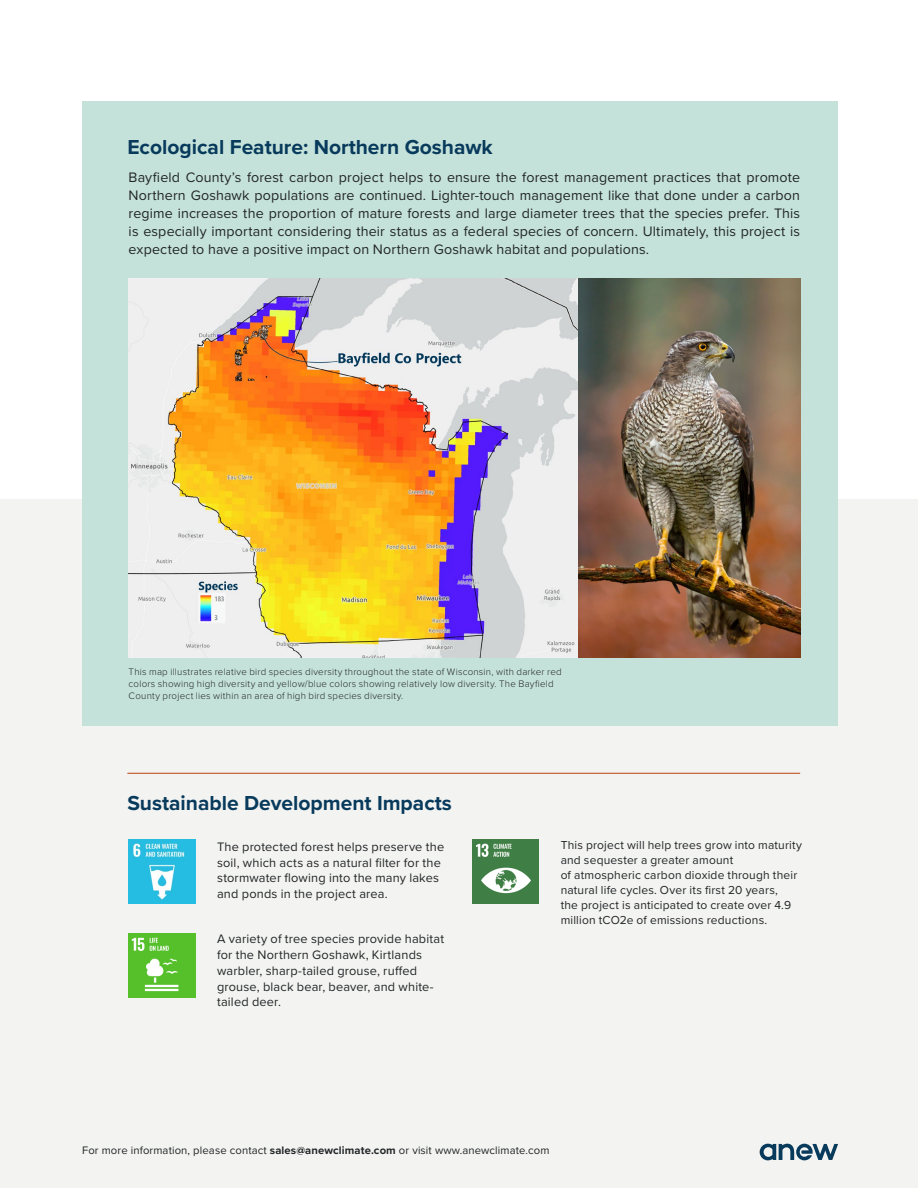
<style>
.page{position:relative;width:918px;height:1188px;background:#fff}
.page>*{position:absolute;margin:0;border:0;box-sizing:border-box;transform-origin:0 0}
.Body_Headers{font:700 21px "Proxima Nova";color:#083a5c}
.Body_Copy{font:14.25px/18px "Proxima Nova";letter-spacing:.01em;color:#222628;text-align:justify}
.SDG_Descriptions{font:12.75px/15.8px "Proxima Nova";letter-spacing:.015em;color:#222628}
.SDG_Descriptions-2{font:12px/15px "Proxima Nova";letter-spacing:.015em;color:#222628}
.t1{font:11.25px "Proxima Nova";letter-spacing:.01em;color:#222628}
.Map_Caption{font:300 9.75px/12px "Proxima Nova";letter-spacing:.02em;color:#222628}
.s1{font-weight:700}
</style>
<div class="page">
<div style="left:0;top:500px;width:918px;height:688px;background:#f3f3f1"></div>
<svg style="left:760px;top:1144px;width:78px;height:16px"></svg>
<div style="left:82px;top:102px;width:756px;height:624px;background:#c5e2da"></div>
<hr style="left:127px;top:773px;width:673px;height:1px;background:#c25526">
<img style="left:129px;top:839px;width:66px;height:64px">
<img style="left:129px;top:933px;width:66px;height:65px">
<img style="left:472px;top:839px;width:67px;height:64px">
<img style="left:129px;top:278px;width:671px;height:380px">
<p class="Body_Headers" style="left:127px;top:131px;width:367px">Ecological Feature: Northern Goshawk</p>
<p class="Body_Copy" style="left:129px;top:167px;width:673px">Bayfield County’s forest carbon project helps to ensure the forest management practices that promote Northern Goshawk populations are continued. Lighter-touch management like that done under a carbon regime increases the proportion of mature forests and large diameter trees that the species prefer. This is especially important considering their status as a federal species of concern. Ultimately, this project is expected to have a positive impact on Northern Goshawk habitat and populations.</p>
<p class="Map_Caption" style="left:129px;top:665px;width:435px">This map illustrates relative bird species diversity throughout the state of Wisconsin, with darker red colors showing high diversity and yellow/blue colors showing relatively low diversity. The Bayfield<br>County project lies within an area of high bird species diversity.</p>
<p class="Body_Headers" style="left:127px;top:787px;width:326px">Sustainable Development Impacts</p>
<p class="SDG_Descriptions" style="left:217px;top:838px;width:229px">The protected forest helps preserve the soil, which acts as a natural filter for the stormwater flowing into the many lakes and ponds in the project area.</p>
<p class="SDG_Descriptions" style="left:217px;top:931px;width:229px">A variety of tree species provide habitat for the Northern Goshawk, Kirtlands warbler, sharp-tailed grouse, ruffed grouse, black bear, beaver, and white&shy;tailed deer.</p>
<p class="SDG_Descriptions-2" style="left:561px;top:837px;width:243px">This project will help trees grow into maturity and sequester a greater amount<br>of atmospheric carbon dioxide through their natural life cycles. Over its first 20 years,<br>the project is anticipated to create over 4.9 million tCO2e of emissions reductions.</p>
<p class="t1" style="left:82px;top:1142px;width:469px">For more information, please contact <span class="s1">sales@anewclimate.com</span> or visit www.anewclimate.com</p>
</div>
